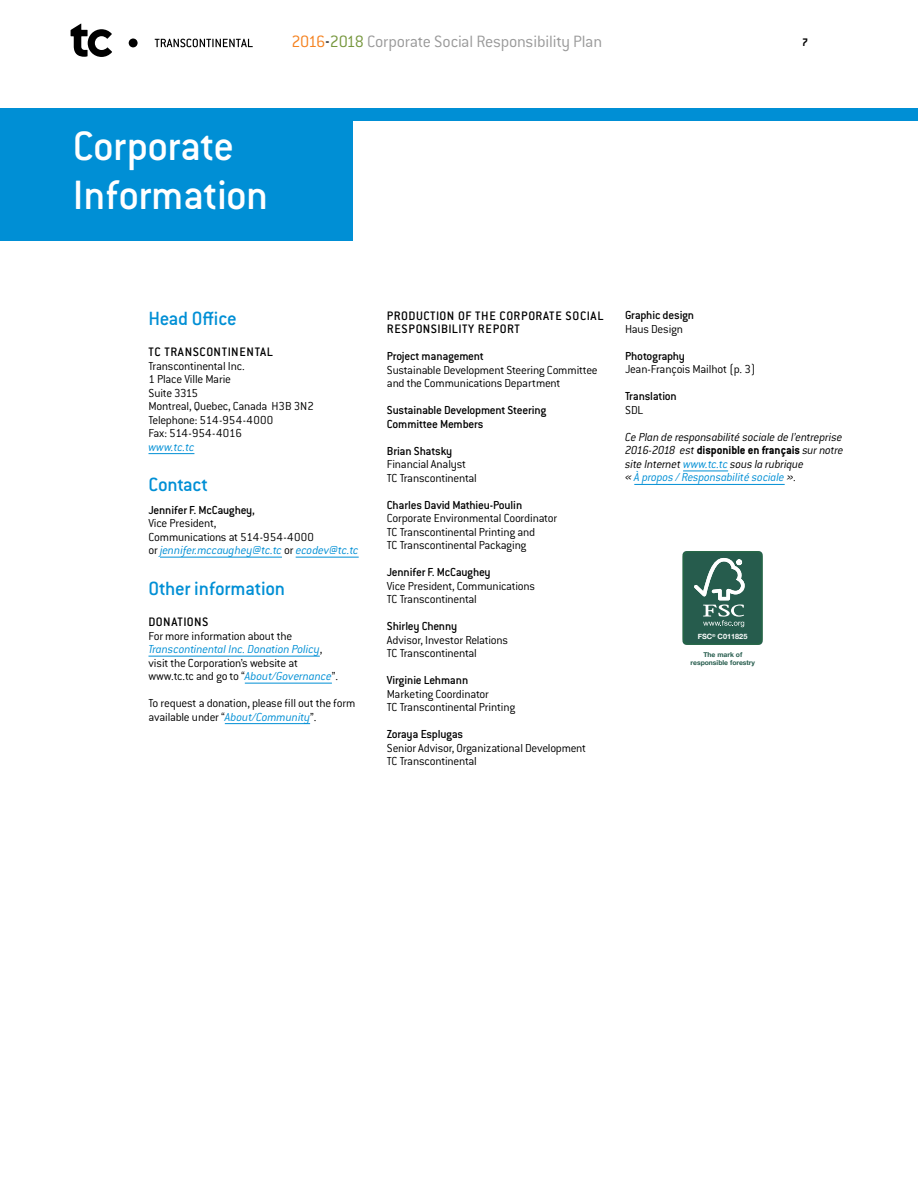
<style>
.page{position:relative;width:918px;height:1188px;background:#fff}
.page>*{position:absolute;margin:0;border:0;box-sizing:border-box;transform-origin:0 0}
.t1{font:500 45px/48.3px "Conduit ITC Std";letter-spacing:-.015em;color:#fff}
.t2{font:500 21px "Conduit ITC Std";letter-spacing:-.015em;color:#008fd5}
.t3{font:300 18px "Conduit ITC Std";letter-spacing:-.015em;color:#9a9a9a}
.t4{font:500 13.5px/13.5px "Conduit ITC Std";letter-spacing:.04em;color:#000}
.t5{font:300 12.75px/13.5px "Conduit ITC Std";letter-spacing:-.02em;color:#000}
.t6{font:500 12.75px/13.5px "Conduit ITC Std";letter-spacing:-.02em;color:#000}
.t7{font:italic 300 12.75px/13.5px "Conduit ITC Std";letter-spacing:-.015em;color:#000}
.t8{font:italic 300 12.75px "Conduit ITC Std";letter-spacing:-.015em;color:#008fd5}
.t9{font:700 12px "Conduit ITC Std";color:#000}
.t10{font:700 7.35px "Helvetica Neue";color:#fff}
.t11{font:700 6.75px/7.5px "Helvetica Neue";color:#265c4d;text-align:center}
.s1{color:#f58220}
.s2{color:#000}
.s3{color:#76973d}
.s4{font-style:italic;color:#008fd5}
.s5{font-weight:700;font-style:normal}
.s6{color:#008fd5}
</style>
<div class="page">
<div style="left:129px;top:39px;width:9px;height:8px;background:#000;border-radius:50%"></div>
<svg style="left:71px;top:24px;width:41px;height:33px"></svg>
<svg style="left:155px;top:39px;width:98px;height:8px"></svg>
<div style="left:0;top:108px;width:918px;height:13px;background:#008fd5"></div>
<div style="left:0;top:108px;width:353px;height:132px;background:#008fd5"></div>
<hr style="left:148px;top:453px;width:46px;height:1px;background:#008fd5">
<hr style="left:160px;top:557px;width:122px;height:1px;background:#008fd5">
<hr style="left:296px;top:557px;width:63px;height:1px;background:#008fd5">
<hr style="left:148px;top:656px;width:172px;height:1px;background:#008fd5">
<hr style="left:245px;top:683px;width:87px;height:1px;background:#008fd5">
<hr style="left:225px;top:723px;width:85px;height:1px;background:#008fd5">
<hr style="left:683px;top:471px;width:45px;height:1px;background:#008fd5">
<hr style="left:634px;top:484px;width:151px;height:1px;background:#008fd5">
<div style="left:682px;top:551px;width:81px;height:94px;background:#265c4d;border-radius:4px"></div>
<div style="left:683px;top:551px;width:79px;height:94px;border:1px solid #246a43;border-radius:5px"></div>
<svg style="left:694px;top:558px;width:51px;height:69px"></svg>
<h3 class="t3" style="left:292px;top:31px;width:312px"><span class="s1">2016</span><span class="s2">-</span><span class="s3">2018</span> Corporate Social Responsibility Plan</h3>
<p class="t9" style="left:802px;top:35px;width:7px">7</p>
<h1 class="t1" style="left:73px;top:121px;width:197px">Corporate<br>Information</h1>
<h2 class="t2" style="left:148px;top:305px;width:90px">Head Office</h2>
<p class="t4" style="left:148px;top:345px;width:126px">TC TRANSCONTINENTAL</p>
<p class="t5" style="left:148px;top:359px;width:167px">Transcontinental Inc.<br>1 Place Ville Marie<br>Suite 3315<br>Montreal, Quebec, Canada H3B 3N2<br>Telephone: 514-954-4000<br>Fax: 514-954-4016</p>
<p class="t8" style="left:148px;top:439px;width:47px">www.tc.tc</p>
<h2 class="t2" style="left:148px;top:472px;width:61px">Contact</h2>
<p class="t6" style="left:148px;top:503px;width:108px">Jennifer F. McCaughey,</p>
<p class="t5" style="left:148px;top:516px;width:212px">Vice President,<br>Communications at 514-954-4000<br>or <span class="s4">jennifer.mccaughey@tc.tc</span> or <span class="s4">ecodev@tc.tc</span></p>
<h2 class="t2" style="left:148px;top:575px;width:138px">Other information</h2>
<p class="t4" style="left:148px;top:615px;width:61px">DONATIONS</p>
<p class="t5" style="left:148px;top:629px;width:191px">For more information about the <span class="s4">Transcontinental Inc. Donation Policy</span>, visit the Corporation’s website at www.tc.tc and go to “<span class="s4">About/Governance</span>”.</p>
<p class="t5" style="left:148px;top:696px;width:208px">To request a donation, please fill out the form available under “<span class="s4">About/Community</span>”.</p>
<p class="t4" style="left:387px;top:309px;width:218px">PRODUCTION OF THE CORPORATE SOCIAL<br>RESPONSIBILITY REPORT</p>
<p class="t6" style="left:387px;top:349px;width:98px">Project management</p>
<p class="t5" style="left:387px;top:363px;width:212px">Sustainable Development Steering Committee and the Communications Department</p>
<p class="t6" style="left:387px;top:403px;width:161px">Sustainable Development Steering<br>Committee Members</p>
<p class="t6" style="left:387px;top:444px;width:67px">Brian Shatsky</p>
<p class="t5" style="left:387px;top:457px;width:92px">Financial Analyst<br>TC Transcontinental</p>
<p class="t6" style="left:387px;top:498px;width:137px">Charles David Mathieu-Poulin</p>
<p class="t5" style="left:387px;top:511px;width:172px">Corporate Environmental Coordinator<br>TC Transcontinental Printing and<br>TC Transcontinental Packaging</p>
<p class="t6" style="left:387px;top:565px;width:105px">Jennifer F. McCaughey</p>
<p class="t5" style="left:387px;top:579px;width:150px">Vice President, Communications<br>TC Transcontinental</p>
<p class="t6" style="left:387px;top:619px;width:72px">Shirley Chenny</p>
<p class="t5" style="left:387px;top:633px;width:123px">Advisor, Investor Relations<br>TC Transcontinental</p>
<p class="t6" style="left:387px;top:673px;width:83px">Virginie Lehmann</p>
<p class="t5" style="left:387px;top:687px;width:130px">Marketing Coordinator<br>TC Transcontinental Printing</p>
<p class="t6" style="left:387px;top:727px;width:78px">Zoraya Esplugas</p>
<p class="t5" style="left:387px;top:741px;width:201px">Senior Advisor, Organizational Development<br>TC Transcontinental</p>
<p class="t6" style="left:625px;top:308px;width:71px">Graphic design</p>
<p class="t5" style="left:625px;top:322px;width:59px">Haus Design</p>
<p class="t6" style="left:625px;top:349px;width:61px">Photography</p>
<p class="t5" style="left:625px;top:362px;width:132px">Jean-François Mailhot (p. 3)</p>
<p class="t6" style="left:625px;top:389px;width:53px">Translation</p>
<p class="t5" style="left:625px;top:403px;width:19px">SDL</p>
<p class="t7" style="left:625px;top:430px;width:220px">Ce Plan de responsabilité sociale de l’entreprise 2016-2018 est <span class="s5">disponible en français</span> sur notre site Internet <span class="s6">www.tc.tc</span> sous la rubrique<br>« <span class="s6">À propos / Responsabilité sociale</span> ».</p>
<p class="t10" style="left:698px;top:630px;width:51px">FSC<sup>®</sup> C011825</p>
<p class="t11" style="left:691px;top:651px;width:66px">The mark of responsible forestry</p>
</div>
